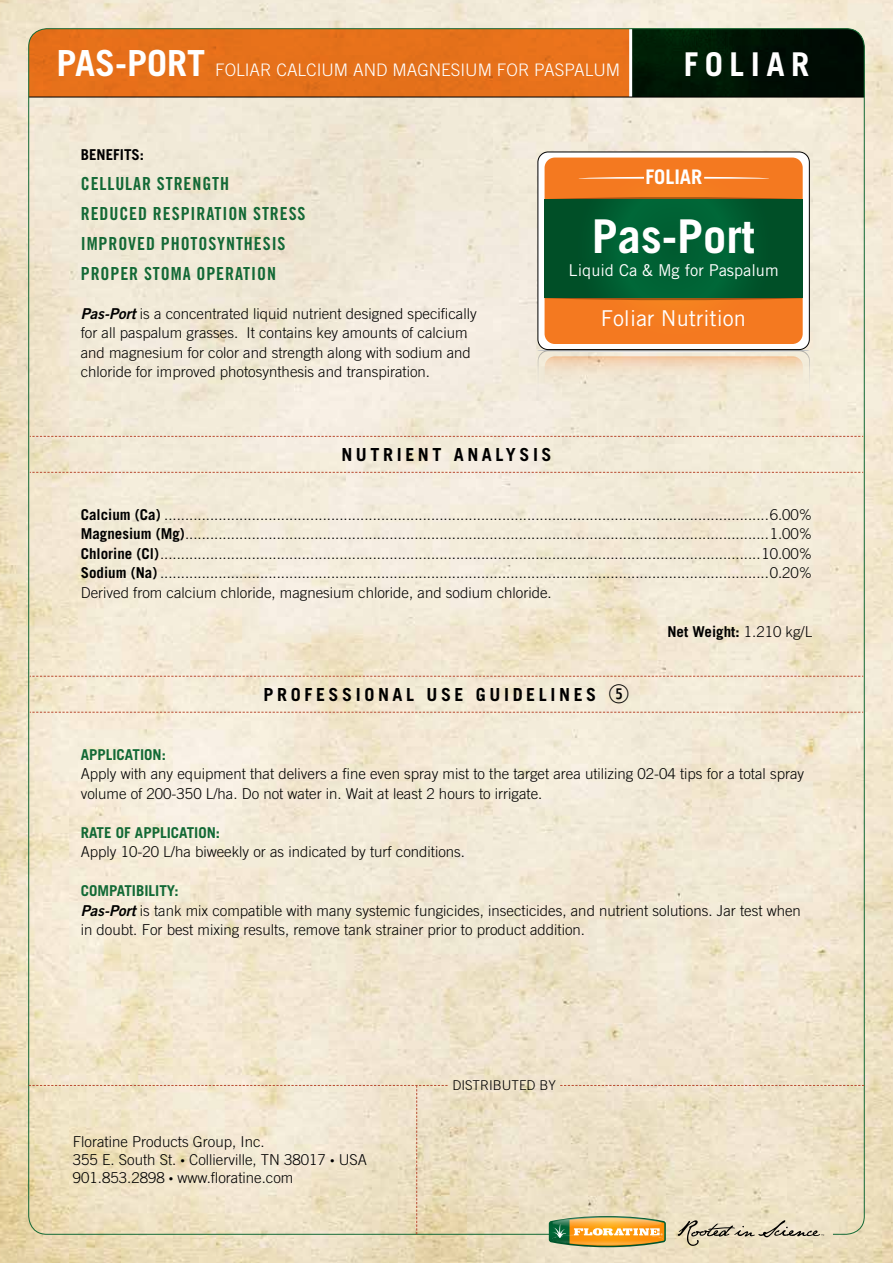
<style>
.page{position:relative;width:893px;height:1263px;background:#fff}
.page>*{position:absolute;margin:0;border:0;box-sizing:border-box;transform-origin:0 0}
.t1{font:700 46.65px "Trade Gothic";color:#fff}
.t2{font:700 32.85px "Trade Gothic LT Std";letter-spacing:.2em;color:#fff}
.t3{font:21.9px "Trade Gothic";color:#fff}
.t4{font:700 20.1px "Trade Gothic";color:#fff}
.t5{font:18px/30px "Trade Gothic LT Std Bd Cn 20";letter-spacing:.05em;color:#136936}
.t6{font:700 18px "Trade Gothic LT Std";letter-spacing:.2em;color:#000}
.t7{font:300 17.25px "Trade Gothic LT Std";color:#fff}
.t8{font:16.35px "Trade Gothic";color:#fff}
.t9{font:300 15px/19.5px "Trade Gothic LT Std";color:#000}
.t10{font:700 15px "Trade Gothic LT Std";color:#126935}
.t11{font:700 15px "Trade Gothic LT Std";color:#000}
.t12{font:300 13.5px "Trade Gothic LT Std";color:#000}
.s1{font-weight:700;font-size:36px}
.s2{font-family:"Trade Gothic LT Std Bd 2 Obl";font-weight:400}
.s3{font-weight:700}
.s4{font-weight:300}
.s5{font-family:"Combi Numerals";font-weight:400;font-size:25.5px}
.s6{font-weight:700;color:#126935}
.s7{font-size:9px}
</style>
<div class="page">
<img style="left:0;top:0;width:893px;height:1263px">
<div style="left:29px;top:29px;width:600px;height:68px;background:#e6711b"></div>
<svg style="left:632px;top:29px;width:232px;height:68px;background:#011405"></svg>
<hr style="left:629px;top:29px;width:3px;height:68px;background:#fff">
<hr style="left:29px;top:97px;width:835px;height:1px;background:#000">
<svg style="left:678px;top:1220px;width:146px;height:26px;background:#cfc5ac"></svg>
<img style="left:541px;top:1205px;width:133px;height:16px">
<img style="left:540px;top:1221px;width:134px;height:36px">
<svg style="left:549px;top:1216px;width:117px;height:31px;background:#c8a754"></svg>
<svg style="left:29px;top:1085px;width:419px;height:149px;background:#eee1c5"></svg>
<svg style="left:560px;top:1085px;width:304px;height:1px"></svg>
<svg style="left:30px;top:436px;width:833px;height:1px"></svg>
<svg style="left:30px;top:472px;width:833px;height:1px"></svg>
<svg style="left:30px;top:676px;width:833px;height:1px"></svg>
<svg style="left:30px;top:712px;width:833px;height:1px"></svg>
<svg style="left:537px;top:349px;width:273px;height:68px;background:#efe3cf"></svg>
<div style="left:538px;top:152px;width:271px;height:198px;background:#fff;border-radius:10px"></div>
<div style="left:537px;top:151px;width:273px;height:199px;border:1px solid #000;border-radius:10px"></div>
<div style="left:545px;top:158px;width:258px;height:186px;background:#f47920"></div>
<svg style="left:704px;top:177px;width:65px;height:2px"></svg>
<svg style="left:578px;top:177px;width:66px;height:2px"></svg>
<svg style="left:545px;top:197px;width:258px;height:103px"></svg>
<div style="left:545px;top:199px;width:258px;height:99px;background:linear-gradient(to right,#005a2f,#005a2f)"></div>
<p class="t7" style="left:56px;top:59px;width:565px"><span class="s1">PAS-PORT</span> FOLIAR CALCIUM AND MAGNESIUM FOR PASPALUM</p>
<h2 class="t2" style="left:684px;top:44px;width:127px">FOLIAR</h2>
<p class="t11" style="left:81px;top:145px;width:65px">BENEFITS:</p>
<p class="t5" style="left:81px;top:168px;width:226px">CELLULAR STRENGTH<br>REDUCED RESPIRATION STRESS<br>IMPROVED PHOTOSYNTHESIS<br>PROPER STOMA OPERATION</p>
<p class="t9" style="left:81px;top:304px;width:397px"><span class="s2">Pas-Port</span> is a concentrated liquid nutrient designed specifically for all paspalum grasses. It contains key amounts of calcium and magnesium for color and strength along with sodium and chloride for improved photosynthesis and transpiration.</p>
<h3 class="t4" style="left:645px;top:165px;width:58px">FOLIAR</h3>
<h1 class="t1" style="left:592px;top:208px;width:165px">Pas-Port</h1>
<p class="t8" style="left:569px;top:261px;width:211px">Liquid Ca &amp; Mg for Paspalum</p>
<h3 class="t3" style="left:601px;top:305px;width:146px">Foliar Nutrition</h3>
<p class="t6" style="left:341px;top:443px;width:212px">NUTRIENT ANALYSIS</p>
<p class="t9" style="left:81px;top:505px;width:733px;text-align:justify"><span class="s3">Calcium (Ca)</span> .................................................................................................................................................6.00% <span class="s3">Magnesium (Mg)</span>............................................................................................................................................1.00% <span class="s3">Chlorine (Cl)</span>................................................................................................................................................10.00% <span class="s3">Sodium (Na)</span> ..................................................................................................................................................0.20% Derived from calcium chloride, magnesium chloride, and sodium chloride.</p>
<p class="t11" style="left:667px;top:622px;width:146px">Net Weight: <span class="s4">1.210 kg/L</span></p>
<p class="t6" style="left:264px;top:683px;width:367px">PROFESSIONAL USE GUIDELINES <span class="s5">t</span></p>
<p class="t10" style="left:81px;top:745px;width:87px">APPLICATION:</p>
<p class="t9" style="left:81px;top:764px;width:725px">Apply with any equipment that delivers a fine even spray mist to the target area utilizing 02-04 tips for a total spray volume of 200-350 L/ha. Do not water in. Wait at least 2 hours to irrigate.</p>
<p class="t10" style="left:81px;top:823px;width:141px">RATE OF APPLICATION:</p>
<p class="t9" style="left:81px;top:842px;width:386px">Apply 10-20 L/ha biweekly or as indicated by turf conditions.</p>
<p class="t9" style="left:81px;top:881px;width:722px"><span class="s6">COMPATIBILITY:<br></span><span class="s2">Pas-Port</span> is tank mix compatible with many systemic fungicides, insecticides, and nutrient solutions. Jar test when in doubt. For best mixing results, remove tank strainer prior to product addition.</p>
<p class="t9" style="left:73px;top:1133px;width:296px;line-height:18px">Floratine Products Group, Inc.<br>355 E. South St. <span class="s7">•</span> Collierville, TN 38017 <span class="s7">•</span> USA<br>901.853.2898 <span class="s7">•</span> www.floratine.com</p>
<p class="t12" style="left:452px;top:1077px;width:105px">DISTRIBUTED BY</p>
</div>
